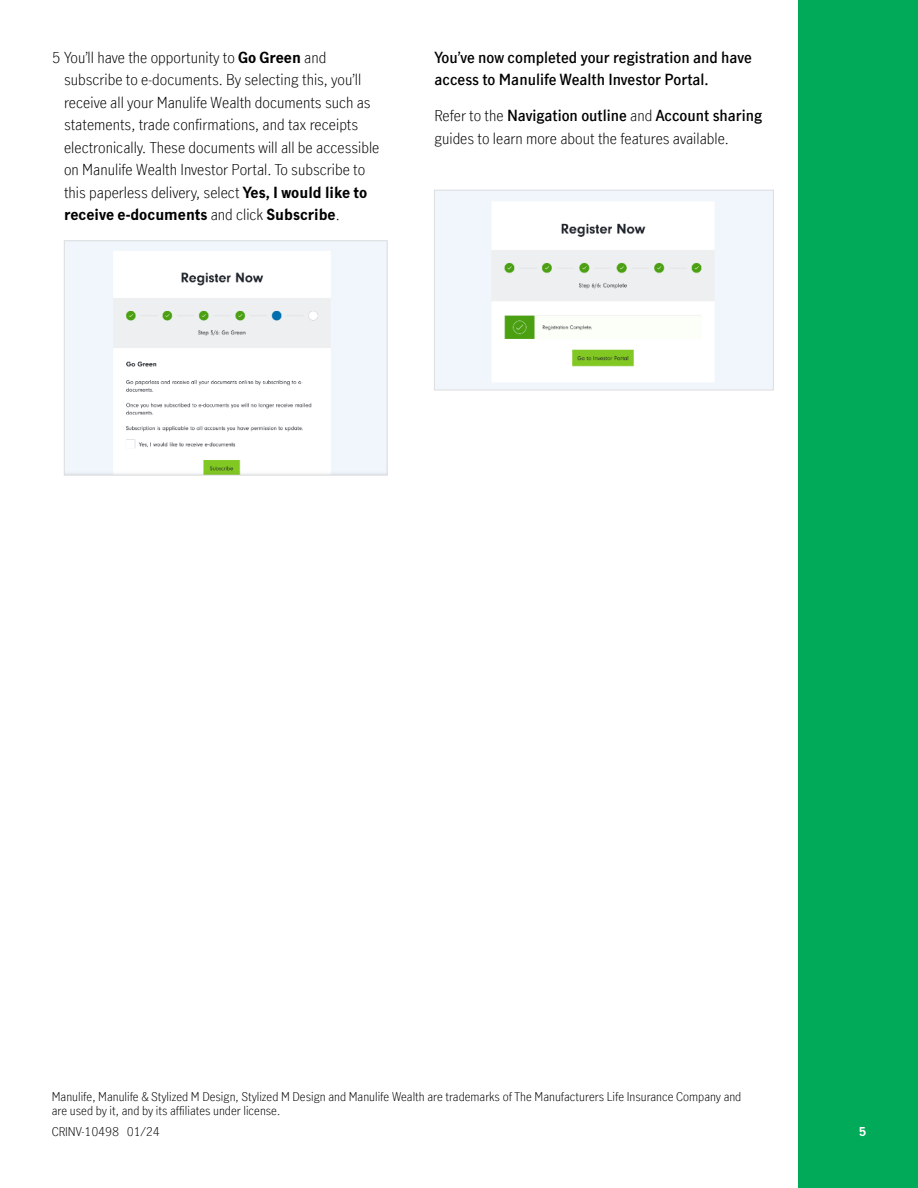
<style>
.page{position:relative;width:918px;height:1188px;background:#fff}
.page>*{position:absolute;margin:0;border:0;box-sizing:border-box;transform-origin:0 0}
.Body_-_10_15{font:300 15px/22.5px "Manulife JH Sans Optimized";color:#000}
.Body_-_10_15-2{font:600 15px/22.5px "Manulife JH Sans Optimized";color:#000}
.t1{font:300 12px/14.4px "Manulife JH Sans Optimized";color:#000}
.t2{font:700 12px "Manulife JH Sans Optimized";color:#fff}
.s1{font-weight:700}
.s2{font-weight:600}
</style>
<div class="page">
<div style="left:799px;top:0;width:119px;height:1188px;background:#00aa59"></div>
<img style="left:436px;top:192px;width:336px;height:196px">
<div style="left:434px;top:190px;width:340px;height:200px;border:1px solid #dcddde"></div>
<img style="left:66px;top:243px;width:319px;height:230px">
<div style="left:64px;top:241px;width:323px;height:234px;border:1px solid #dcddde"></div>
<p class="Body_-_10_15" style="left:64px;top:46px;width:317px;text-indent:-12px">5 You’ll have the opportunity to <span class="s1">Go Green</span> and subscribe to e-documents. By selecting this, you’ll receive all your Manulife Wealth documents such as statements, trade confirmations, and tax receipts electronically. These documents will all be accessible on Manulife Wealth Investor Portal. To subscribe to this paperless delivery, select <span class="s1">Yes, I would like to receive e-documents</span> and click <span class="s1">Subscribe</span>.</p>
<p class="Body_-_10_15-2" style="left:434px;top:46px;width:319px">You’ve now completed your registration and have access to Manulife Wealth Investor Portal.</p>
<p class="Body_-_10_15" style="left:434px;top:104px;width:329px">Refer to the <span class="s2">Navigation outline</span> and <span class="s2">Account sharing </span>guides to learn more about the features available.</p>
<p class="t1" style="left:52px;top:1089px;width:691px">Manulife, Manulife &amp; Stylized M Design, Stylized M Design and Manulife Wealth are trademarks of The Manufacturers Life Insurance Company and are used by it, and by its affiliates under license.</p>
<p class="t1" style="left:52px;top:1124px;width:110px">CRINV-10498 01/24</p>
<p class="t2" style="left:859px;top:1123px;width:9px">5</p>
</div>
